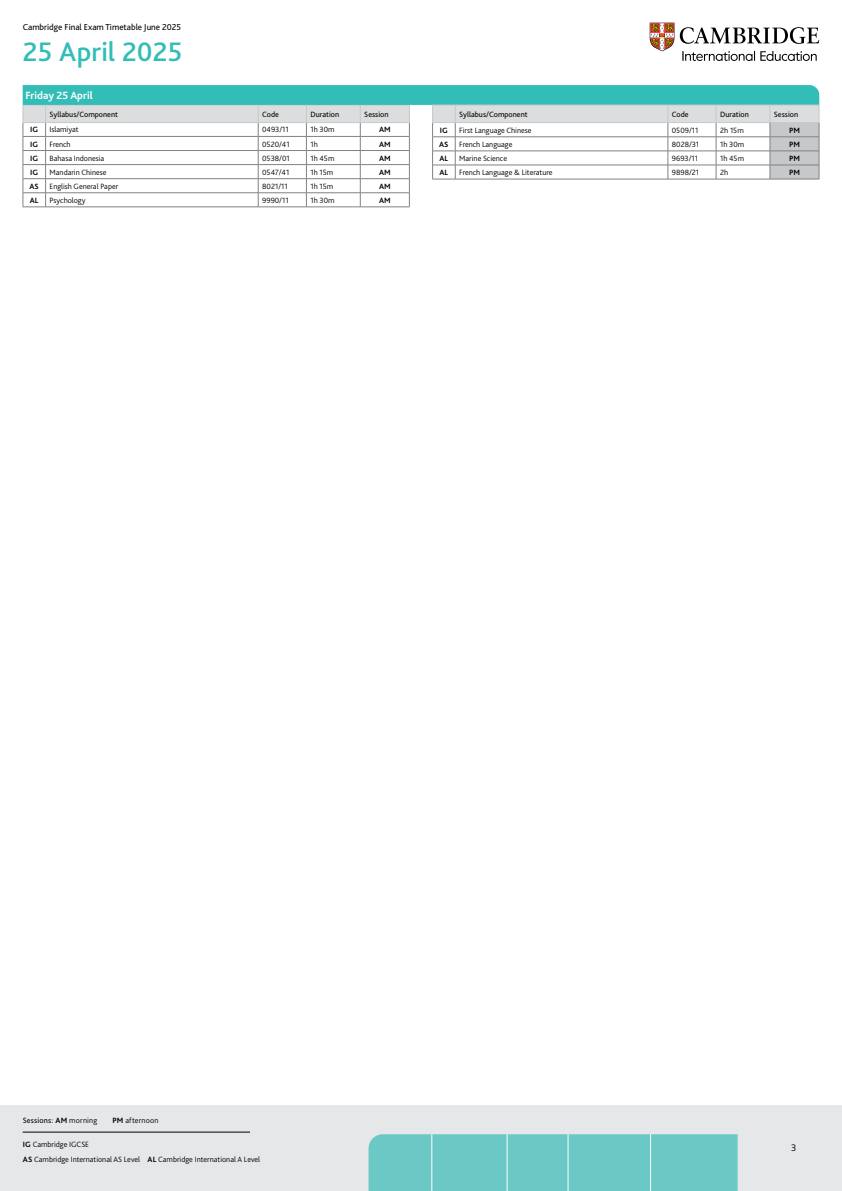
<style>
.page{position:relative;width:842px;height:1191px;background:#fff}
.page>*{position:absolute;margin:0;border:0;box-sizing:border-box;transform-origin:0 0}
.Section_header{font:500 28px "Bliss Pro";letter-spacing:.01em;color:#33bdb7}
.Dates{font:700 11px "Bliss Pro";color:#fff}
.t1{font:300 10px "Bliss Pro";color:#000}
.t2{font:9px "Bliss Pro";color:#000}
.Table_body_text{font:300 8px/14.7px "Bliss Pro";color:#000}
.Syllabus_style{font:8px "Bliss Pro";color:#000}
.Session_text{font:700 8px "Bliss Pro";color:#000}
.Syllabus_style-2{font:8px "Bliss Pro";letter-spacing:.025em;color:#000}
.Table_body_text-2{font:300 8px "Bliss Pro";letter-spacing:.025em;color:#000}
.s1{font-weight:700}
.s2{font-weight:300}
</style>
<div class="page">
<div style="left:0;top:1106px;width:842px;height:85px;background:#e6e7e8"></div>
<hr style="left:23px;top:1131px;width:227px;height:1px;background:#000">
<svg style="left:682px;top:51px;width:135px;height:10px"></svg>
<svg style="left:680px;top:27px;width:139px;height:17px"></svg>
<svg style="left:650px;top:23px;width:24px;height:28px"></svg>
<svg style="left:23px;top:85px;width:797px;height:123px"></svg>
<div style="left:369px;top:1134px;width:369px;height:57px;background:#6bc8c4"></div>
<hr style="left:567px;top:1134px;width:1px;height:57px;background:#fff">
<hr style="left:650px;top:1134px;width:1px;height:57px;background:#fff">
<hr style="left:507px;top:1134px;width:1px;height:57px;background:#fff">
<hr style="left:431px;top:1134px;width:1px;height:57px;background:#fff">
<p class="t2" style="left:23px;top:21px;width:160px">Cambridge Final Exam Timetable June 2025</p>
<p class="Section_header" style="left:23px;top:34px;width:161px">25 April 2025</p>
<p class="Dates" style="left:26px;top:89px;width:69px">Friday 25 April</p>
<p class="Syllabus_style" style="left:50px;top:109px;width:70px">Syllabus/Component</p>
<p class="Syllabus_style" style="left:262px;top:109px;width:18px">Code</p>
<p class="Syllabus_style" style="left:310px;top:109px;width:30px">Duration</p>
<p class="Syllabus_style" style="left:364px;top:109px;width:26px">Session</p>
<p class="Session_text" style="left:30px;top:125px;width:9px">IG</p>
<p class="Table_body_text" style="left:50px;top:122px;width:31px">Islamiyat</p>
<p class="Table_body_text" style="left:262px;top:122px;width:28px">0493/11</p>
<p class="Table_body_text" style="left:310px;top:122px;width:26px">1h 30m</p>
<p class="Session_text" style="left:379px;top:125px;width:13px">AM</p>
<p class="Session_text" style="left:30px;top:139px;width:9px">IG</p>
<p class="Table_body_text" style="left:50px;top:136px;width:23px">French</p>
<p class="Table_body_text" style="left:262px;top:136px;width:29px">0520/41</p>
<p class="Table_body_text" style="left:310px;top:136px;width:9px">1h</p>
<p class="Session_text" style="left:379px;top:139px;width:13px">AM</p>
<p class="Session_text" style="left:30px;top:153px;width:9px">IG</p>
<p class="Table_body_text" style="left:50px;top:151px;width:56px">Bahasa Indonesia</p>
<p class="Table_body_text" style="left:262px;top:151px;width:29px">0538/01</p>
<p class="Table_body_text" style="left:310px;top:151px;width:26px">1h 45m</p>
<p class="Session_text" style="left:379px;top:153px;width:13px">AM</p>
<p class="Session_text" style="left:30px;top:167px;width:9px">IG</p>
<p class="Table_body_text" style="left:50px;top:165px;width:58px">Mandarin Chinese</p>
<p class="Table_body_text" style="left:262px;top:165px;width:29px">0547/41</p>
<p class="Table_body_text" style="left:310px;top:165px;width:24px">1h 15m</p>
<p class="Session_text" style="left:379px;top:167px;width:13px">AM</p>
<p class="Session_text" style="left:30px;top:181px;width:11px">AS</p>
<p class="Table_body_text" style="left:50px;top:179px;width:70px">English General Paper</p>
<p class="Table_body_text" style="left:262px;top:179px;width:27px">8021/11</p>
<p class="Table_body_text" style="left:310px;top:179px;width:24px">1h 15m</p>
<p class="Session_text" style="left:379px;top:181px;width:13px">AM</p>
<p class="Session_text" style="left:30px;top:195px;width:10px">AL</p>
<p class="Table_body_text" style="left:50px;top:193px;width:37px">Psychology</p>
<p class="Table_body_text" style="left:262px;top:193px;width:28px">9990/11</p>
<p class="Table_body_text" style="left:310px;top:193px;width:26px">1h 30m</p>
<p class="Session_text" style="left:379px;top:195px;width:13px">AM</p>
<p class="Syllabus_style" style="left:459px;top:109px;width:70px">Syllabus/Component</p>
<p class="Syllabus_style" style="left:672px;top:109px;width:18px">Code</p>
<p class="Syllabus_style" style="left:720px;top:109px;width:30px">Duration</p>
<p class="Syllabus_style" style="left:774px;top:109px;width:26px">Session</p>
<p class="Session_text" style="left:440px;top:125px;width:9px">IG</p>
<p class="Table_body_text" style="left:459px;top:123px;width:74px">First Language Chinese</p>
<p class="Table_body_text" style="left:672px;top:123px;width:28px">0509/11</p>
<p class="Table_body_text" style="left:720px;top:123px;width:25px">2h 15m</p>
<p class="Session_text" style="left:789px;top:125px;width:12px">PM</p>
<p class="Session_text" style="left:439px;top:139px;width:11px">AS</p>
<p class="Table_body_text" style="left:459px;top:137px;width:55px">French Language</p>
<p class="Table_body_text" style="left:672px;top:137px;width:29px">8028/31</p>
<p class="Table_body_text" style="left:720px;top:137px;width:26px">1h 30m</p>
<p class="Session_text" style="left:789px;top:139px;width:12px">PM</p>
<p class="Session_text" style="left:440px;top:153px;width:10px">AL</p>
<p class="Table_body_text" style="left:459px;top:151px;width:49px">Marine Science</p>
<p class="Table_body_text" style="left:672px;top:151px;width:28px">9693/11</p>
<p class="Table_body_text" style="left:720px;top:151px;width:26px">1h 45m</p>
<p class="Session_text" style="left:789px;top:153px;width:12px">PM</p>
<p class="Session_text" style="left:440px;top:167px;width:10px">AL</p>
<p class="Table_body_text" style="left:459px;top:165px;width:95px">French Language &amp; Literature</p>
<p class="Table_body_text" style="left:672px;top:165px;width:29px">9898/21</p>
<p class="Table_body_text" style="left:720px;top:165px;width:10px">2h</p>
<p class="Session_text" style="left:789px;top:167px;width:12px">PM</p>
<p class="Syllabus_style-2" style="left:23px;top:1115px;width:76px">Sessions: <span class="s1">AM</span> <span class="s2">morning</span></p>
<p class="Table_body_text-2" style="left:112px;top:1115px;width:48px"><span class="s1">PM</span> afternoon</p>
<p class="Table_body_text" style="left:23px;top:1137px;width:239px"><span class="s1">IG</span> Cambridge IGCSE<br><span class="s1">AS</span> Cambridge International AS Level <span class="s1">AL</span> Cambridge International A Level</p>
<p class="t1" style="left:791px;top:1141px;width:7px">3</p>
</div>
